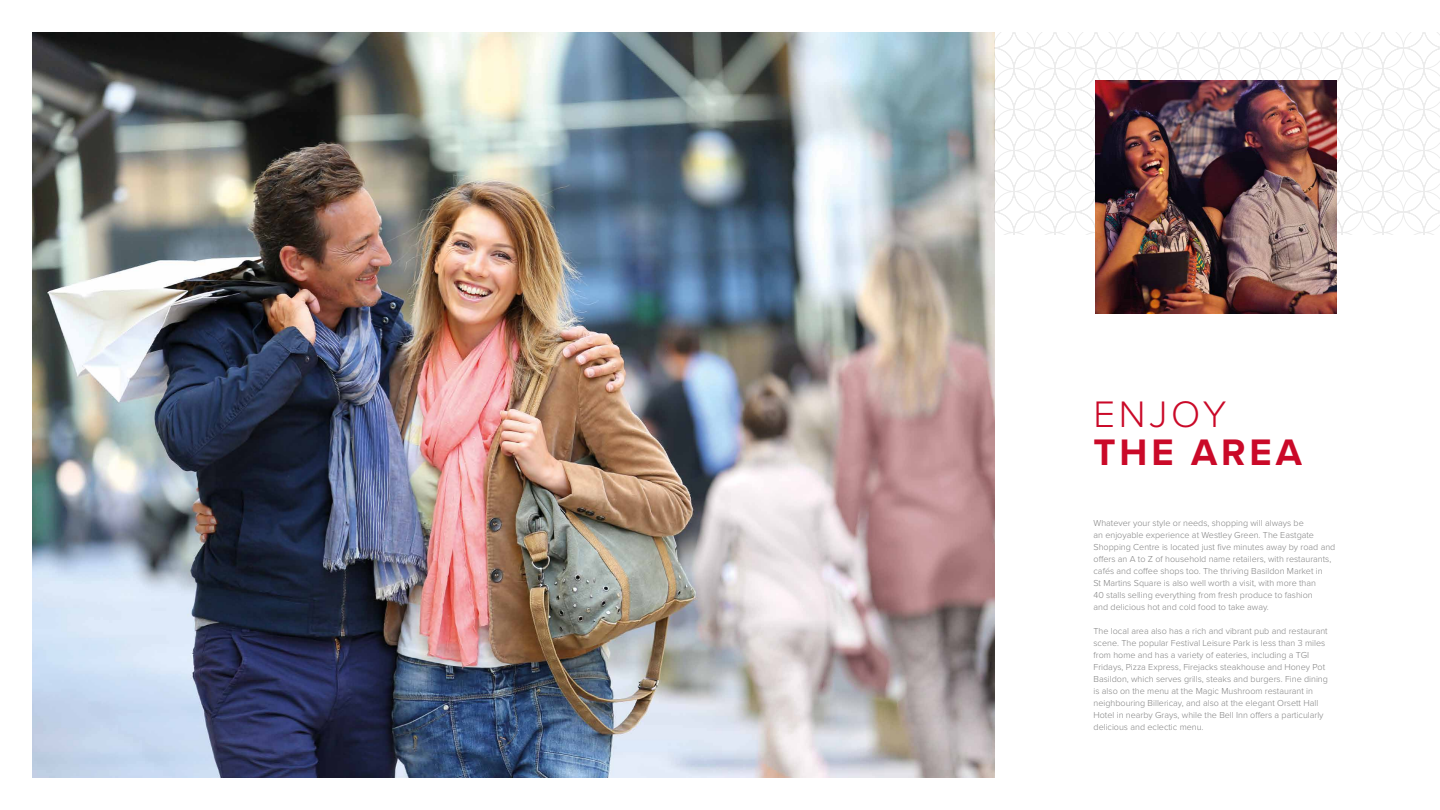
<style>
.page{position:relative;width:1440px;height:810px;background:#fff}
.page>*{position:absolute;margin:0;border:0;box-sizing:border-box;transform-origin:0 0}
.t1{font:700 38.25px "Proxima Nova";letter-spacing:.1em;color:#ca0928}
.t2{font:300 38.25px "Proxima Nova";letter-spacing:.1em;color:#ca0928}
.t3{font:300 9px/12px "Proxima Nova";color:#828282}
</style>
<div class="page">
<img style="left:33px;top:32px;width:961px;height:745px">
<div style="left:994px;top:32px;width:446px;height:203px;background:linear-gradient(to right,#f8f7f8,#f8f6f6)"></div>
<img style="left:1096px;top:81px;width:240px;height:232px">
<h1 class="t2" style="left:1094px;top:385px;width:134px">ENJOY</h1>
<h1 class="t1" style="left:1094px;top:424px;width:210px">THE AREA</h1>
<p class="t3" style="left:1094px;top:516px;width:243px">Whatever your style or needs, shopping will always be<br>an enjoyable experience at Westley Green. The Eastgate Shopping Centre is located just five minutes away by road and offers an A to Z of household name retailers, with restaurants, cafés and coffee shops too. The thriving Basildon Market in<br>St Martins Square is also well worth a visit, with more than<br>40 stalls selling everything from fresh produce to fashion<br>and delicious hot and cold food to take away.</p>
<p class="t3" style="left:1094px;top:624px;width:236px">The local area also has a rich and vibrant pub and restaurant scene. The popular Festival Leisure Park is less than 3 miles from home and has a variety of eateries, including a TGI Fridays, Pizza Express, Firejacks steakhouse and Honey Pot Basildon, which serves grills, steaks and burgers. Fine dining is also on the menu at the Magic Mushroom restaurant in neighbouring Billericay, and also at the elegant Orsett Hall Hotel in nearby Grays, while the Bell Inn offers a particularly delicious and eclectic menu.</p>
</div>
